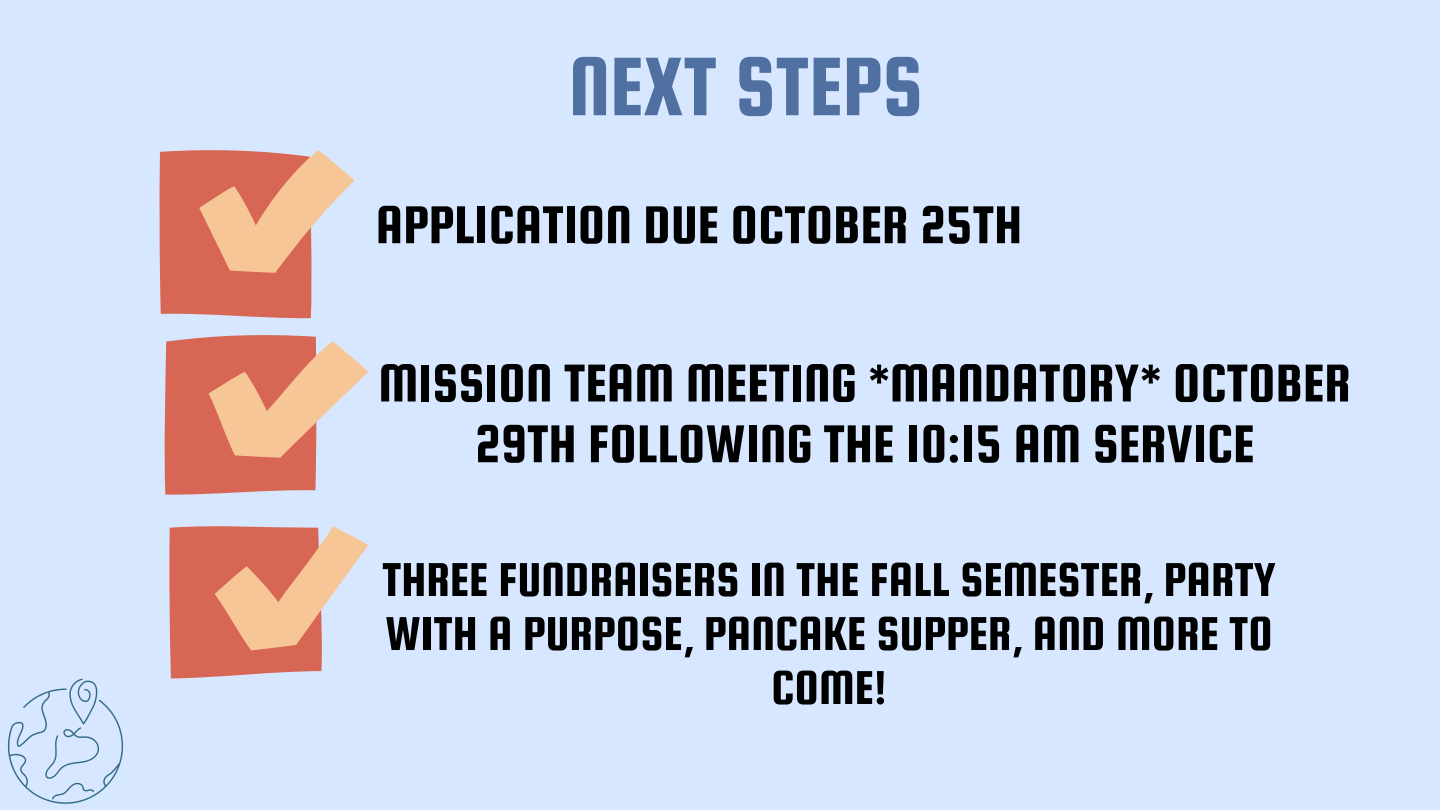
<style>
.page{position:relative;width:1440px;height:810px;background:#d6e7ff}
.page>*{position:absolute;margin:0;border:0;box-sizing:border-box;transform-origin:0 0}
.t1{font:88.9px "Squada One";color:#5070a1}
.t2{font:57px/60.8px "Squada One";color:#000;text-align:center}
.t3{font:50.9px/54px "Squada One";color:#000;text-align:center}
</style>
<div class="page">
<svg style="left:8px;top:679px;width:115px;height:125px"></svg>
<svg style="left:159px;top:150px;width:163px;height:528px;fill:#d76754"></svg>
<svg style="left:287px;top:150px;width:81px;height:472px"></svg>
<svg style="left:199px;top:158px;width:122px;height:492px;background:#e19881"></svg>
<p class="t1" style="left:569px;top:39px;width:356px">NEXT STEPS</p>
<p class="t2" style="left:376px;top:194px;width:648px">APPLICATION DUE OCTOBER 25TH</p>
<p class="t2" style="left:378px;top:352px;width:974px">MISSION TEAM MEETING *MANDATORY* OCTOBER<br>29TH FOLLOWING THE 10:15 AM SERVICE</p>
<p class="t3" style="left:382px;top:552px;width:895px">THREE FUNDRAISERS IN THE FALL SEMESTER, PARTY<br>WITH A PURPOSE, PANCAKE SUPPER, AND MORE TO<br>COME!</p>
</div>
